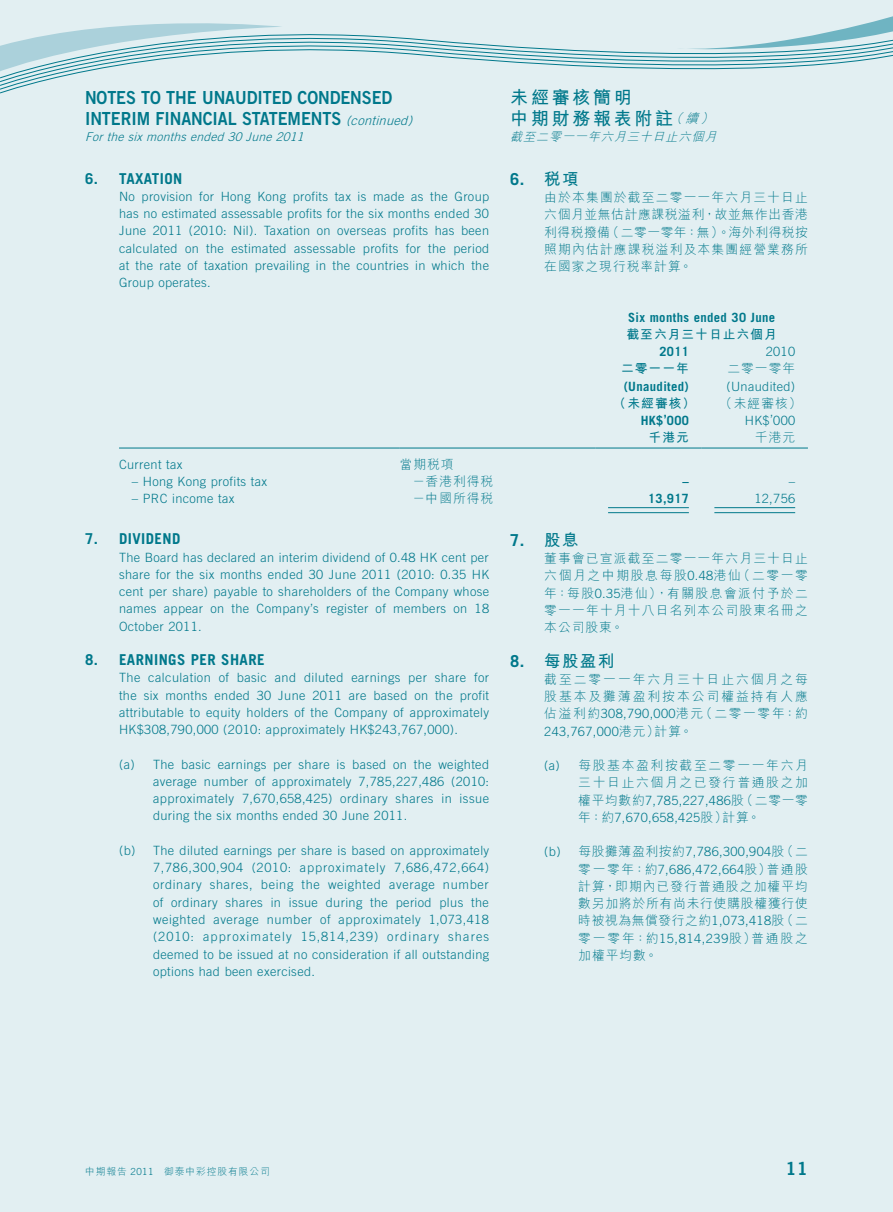
<style>
.page{position:relative;width:893px;height:1212px;background:#e2eff2}
.page>*{position:absolute;margin:0;border:0;box-sizing:border-box;transform-origin:0 0}
.t1{font:18px/21px "Trade Gothic LT Std Bd 2";letter-spacing:-.005em;color:#00788b;scale:.9 1}
.t2{font:700 18px/21px "M Hei HK";letter-spacing:.15em;color:#00788b}
.t3{font:18px "Trade Gothic LT Std Bd 2";letter-spacing:-.005em;color:#00788b}
.C_Heading_1{font:700 16.5px "Trade Gothic LT Std";color:#00788b}
.C_Heading_1-2{font:700 16.5px "M Hei HK";color:#00788b}
.Heading_1{font:700 15px "Trade Gothic LT Std";letter-spacing:.03em;color:#00788b}
.Body_Text{font:300 12.75px/17.2px "Trade Gothic LT Std";letter-spacing:.03em;color:#00788b;text-align:justify}
.C_Body_Text{font:300 12.75px/17.2px "M Hei HK";letter-spacing:.095em;color:#00788b;text-align:justify}
.Body_Text-2{font:700 12.75px "Trade Gothic LT Std";letter-spacing:.03em;color:#00788b}
.Body_Text-3{font:300 12.75px "M Hei HK";letter-spacing:.08em;color:#00788b}
.Body_Text-4{font:700 12.75px "M Hei HK";letter-spacing:.08em;color:#00788b}
.t4{font:italic 300 12px "Trade Gothic LT Std";color:#00788b}
.t5{font:italic 300 12px "M Hei HK";color:#00788b}
.t6{font:300 9.75px "M Hei HK";letter-spacing:.095em;color:#00788b}
.s1{font-family:"Trade Gothic LT Std";font-weight:300;font-style:italic;font-size:12.75px}
.s2{font-weight:300;font-style:italic;font-size:12.75px}
.s3{font-family:"M Hei HK"}
.s4{font-family:"Trade Gothic LT Std"}
</style>
<div class="page">
<svg style="left:283px;top:34px;width:610px;height:36px"></svg>
<svg style="left:0;top:23px;width:283px;height:70px"></svg>
<svg style="left:676px;top:16px;width:217px;height:39px"></svg>
<hr style="left:119px;top:448px;width:281px;height:1px;background:#00788b">
<hr style="left:400px;top:448px;width:195px;height:1px;background:#00788b">
<hr style="left:595px;top:448px;width:107px;height:1px;background:#00788b">
<hr style="left:702px;top:448px;width:106px;height:1px;background:#00788b">
<hr style="left:608px;top:507px;width:81px;height:1px;background:#00788b">
<hr style="left:608px;top:512px;width:81px;height:1px;background:#00788b">
<hr style="left:714px;top:507px;width:81px;height:1px;background:#00788b">
<hr style="left:714px;top:512px;width:81px;height:1px;background:#00788b">
<h1 class="t1" style="left:85px;top:87px;width:369px">NOTES TO THE UNAUDITED CONDENSED<br>INTERIM FINANCIAL STATEMENTS <span class="s1">(continued)</span></h1>
<p class="t4" style="left:85px;top:130px;width:224px">For the six months ended 30 June 2011</p>
<p class="Heading_1" style="left:85px;top:169px;width:99px">6. TAXATION</p>
<p class="Body_Text" style="left:119px;top:187px;width:372px">No provision for Hong Kong profits tax is made as the Group has no estimated assessable profits for the six months ended 30<br>June 2011 (2010: Nil). Taxation on overseas profits has been calculated on the estimated assessable profits for the period at the rate of taxation prevailing in the countries in which the Group operates.</p>
<h1 class="t2" style="left:510px;top:85px;width:208px">未經審核簡明<br>中期財務報表附註<span class="s2">（續）</span></h1>
<p class="t5" style="left:510px;top:131px;width:211px">截至二零一一年六月三十日止六個月</p>
<p class="C_Heading_1" style="left:510px;top:169px;width:70px">6. <span class="s3">稅項</span></p>
<p class="C_Body_Text" style="left:544px;top:189px;width:265px">由於本集團於截至二零一一年六月三十日止六個月並無估計應課稅溢利，故並無作出香港利得稅撥備（二零一零年：無）。海外利得稅按照期內估計應課稅溢利及本集團經營業務所在國家之現行稅率計算。</p>
<p class="Body_Text-2" style="left:628px;top:309px;width:149px">Six months ended 30 June</p>
<p class="Body_Text-4" style="left:626px;top:325px;width:152px">截至六月三十日止六個月</p>
<p class="Body_Text-2" style="left:659px;top:344px;width:31px">2011</p>
<p class="Body_Text" style="left:766px;top:343px;width:31px">2010</p>
<p class="Body_Text-4" style="left:621px;top:359px;width:69px">二零一一年</p>
<p class="Body_Text-3" style="left:727px;top:362px;width:69px">二零一零年</p>
<p class="Body_Text-2" style="left:624px;top:378px;width:67px">(Unaudited)</p>
<p class="Body_Text" style="left:726px;top:377px;width:70px">(Unaudited)</p>
<p class="Body_Text-4" style="left:613px;top:394px;width:84px">（未經審核）</p>
<p class="Body_Text-3" style="left:719px;top:397px;width:84px">（未經審核）</p>
<p class="Body_Text-2" style="left:641px;top:413px;width:50px">HK$’000</p>
<p class="Body_Text" style="left:745px;top:412px;width:52px">HK$’000</p>
<p class="Body_Text-4" style="left:649px;top:428px;width:42px">千港元</p>
<p class="Body_Text-3" style="left:755px;top:431px;width:42px">千港元</p>
<p class="Body_Text" style="left:119px;top:455px;width:65px">Current tax</p>
<p class="Body_Text-3" style="left:400px;top:457px;width:55px">當期稅項</p>
<p class="Body_Text" style="left:132px;top:472px;width:137px">– Hong Kong profits tax</p>
<p class="Body_Text-3" style="left:412px;top:475px;width:82px">－香港利得稅</p>
<p class="Body_Text-2" style="left:682px;top:473px;width:8px">–</p>
<p class="Body_Text" style="left:789px;top:472px;width:8px">–</p>
<p class="Body_Text" style="left:132px;top:490px;width:104px">– PRC income tax</p>
<p class="Body_Text-3" style="left:412px;top:492px;width:82px">－中國所得稅</p>
<p class="Body_Text-2" style="left:648px;top:491px;width:42px">13,917</p>
<p class="Body_Text" style="left:754px;top:490px;width:42px">12,756</p>
<p class="Heading_1" style="left:85px;top:530px;width:97px">7. DIVIDEND</p>
<p class="Body_Text" style="left:119px;top:548px;width:372px">The Board has declared an interim dividend of 0.48 HK cent per share for the six months ended 30 June 2011 (2010: 0.35 HK cent per share) payable to shareholders of the Company whose names appear on the Company’s register of members on 18<br>October 2011.</p>
<p class="Heading_1" style="left:85px;top:651px;width:181px">8. EARNINGS PER SHARE</p>
<p class="Body_Text" style="left:119px;top:669px;width:372px">The calculation of basic and diluted earnings per share for the six months ended 30 June 2011 are based on the profit attributable to equity holders of the Company of approximately HK$308,790,000 (2010: approximately HK$243,767,000).</p>
<p class="Body_Text" style="left:153px;top:755px;width:338px;text-indent:-34px">(a) The basic earnings per share is based on the weighted average number of approximately 7,785,227,486 (2010: approximately 7,670,658,425) ordinary shares in issue during the six months ended 30 June 2011.</p>
<p class="Body_Text" style="left:153px;top:842px;width:338px;text-indent:-34px">(b) The diluted earnings per share is based on approximately 7,786,300,904 (2010: approximately 7,686,472,664) ordinary shares, being the weighted average number of ordinary shares in issue during the period plus the weighted average number of approximately 1,073,418 (2010: approximately 15,814,239) ordinary shares deemed to be issued at no consideration if all outstanding options had been exercised.</p>
<p class="C_Heading_1" style="left:510px;top:530px;width:70px">7. <span class="s3">股息</span></p>
<p class="C_Body_Text" style="left:544px;top:549px;width:265px">董事會已宣派截至二零一一年六月三十日止六個月之中期股息每股<span class="s4">0.48</span>港仙（二零一零年：每股<span class="s4">0.35</span>港仙），有關股息會派付予於二零一一年十月十八日名列本公司股東名冊之本公司股東。</p>
<p class="C_Heading_1-2" style="left:510px;top:648px;width:105px"><span class="s4">8.</span> 每股盈利</p>
<p class="C_Body_Text" style="left:544px;top:670px;width:265px">截至二零一一年六月三十日止六個月之每股基本及攤薄盈利按本公司權益持有人應佔溢利約<span class="s4">308,790,000</span>港元（二零一零年：約<span class="s4">243,767,000</span>港元）計算。</p>
<p class="C_Body_Text" style="left:578px;top:756px;width:231px;text-indent:-34px"><span class="s4">(a)</span> 每股基本盈利按截至二零一一年六月三十日止六個月之已發行普通股之加權平均數約<span class="s4">7,785,227,486</span>股（二零一零年：約<span class="s4">7,670,658,425</span>股）計算。</p>
<p class="C_Body_Text" style="left:578px;top:843px;width:231px;text-indent:-34px"><span class="s4">(b)</span> 每股攤薄盈利按約<span class="s4">7,786,300,904</span>股（二零一零年：約<span class="s4">7,686,472,664</span>股）普通股計算，即期內已發行普通股之加權平均數另加將於所有尚未行使購股權獲行使時被視為無償發行之約<span class="s4">1,073,418</span>股（二零一零年：約<span class="s4">15,814,239</span>股）普通股之加權平均數。</p>
<p class="t6" style="left:85px;top:1166px;width:186px">中期報告 <span class="s4">2011</span> 御泰中彩控股有限公司</p>
<h1 class="t3" style="left:785px;top:1157px;width:24px">11</h1>
</div>
